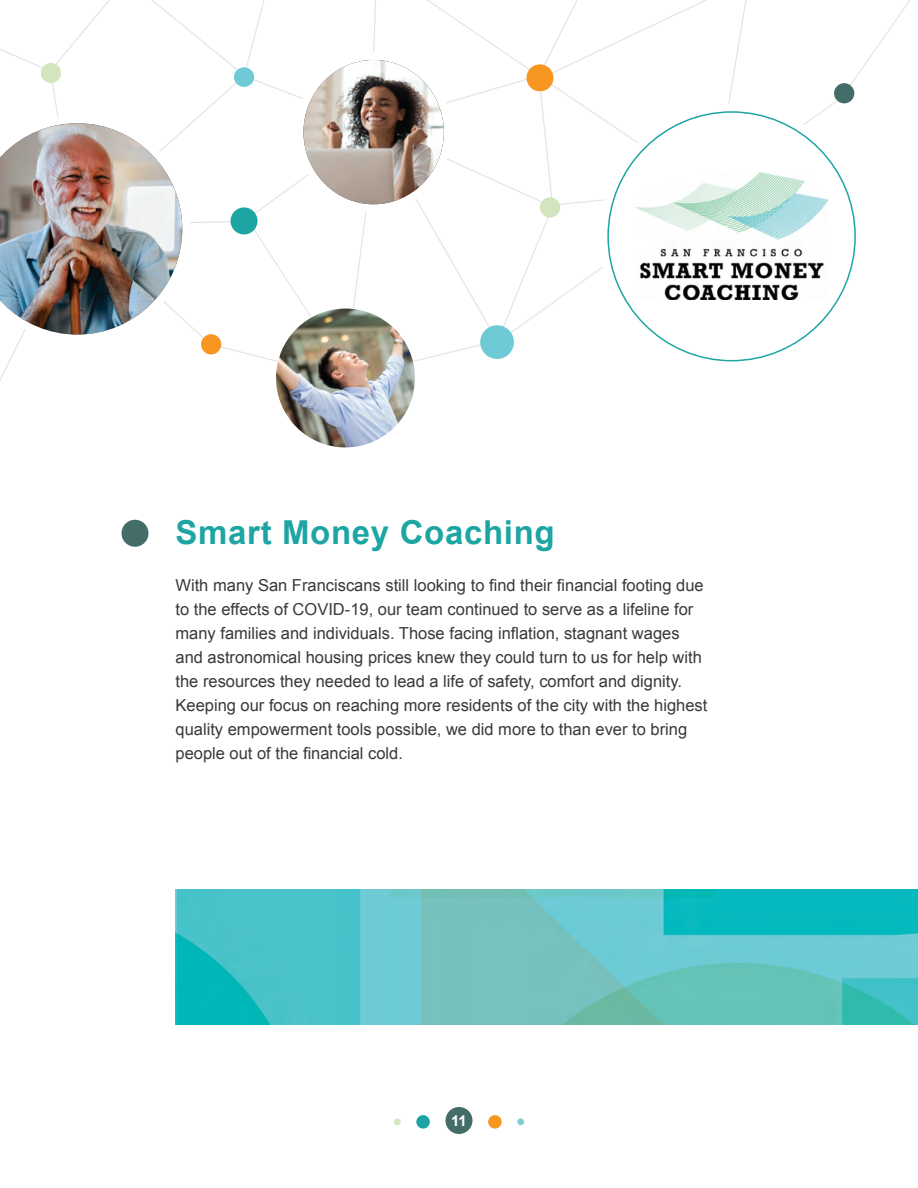
<style>
.page{position:relative;width:918px;height:1188px;background:#fff}
.page>*{position:absolute;margin:0;border:0;box-sizing:border-box;transform-origin:0 0}
.t1{font:700 33px "Arial";letter-spacing:.02em;color:#1da5a3}
.t2{font:16.5px/24px "Arial";color:#393939}
.t3{font:700 15px "Arial";color:#fff}
</style>
<div class="page">
<div style="left:446px;top:1107px;width:26px;height:27px;background:#446d69;border-radius:50%"></div>
<div style="left:488px;top:1115px;width:14px;height:14px;background:#f79722;border-radius:50%"></div>
<div style="left:517px;top:1118px;width:7px;height:7px;background:#7dcfd4;border-radius:50%"></div>
<div style="left:416px;top:1115px;width:14px;height:14px;background:#1da5a3;border-radius:50%"></div>
<div style="left:394px;top:1118px;width:7px;height:7px;background:#d2e5be;border-radius:50%"></div>
<svg style="left:0;top:0;width:911px;height:412px"></svg>
<div style="left:480px;top:325px;width:34px;height:34px;background:#6ecbd6;border-radius:50%"></div>
<div style="left:526px;top:64px;width:27px;height:27px;background:#f79722;border-radius:50%"></div>
<div style="left:234px;top:67px;width:20px;height:20px;background:#6ecbd6;border-radius:50%"></div>
<div style="left:834px;top:83px;width:20px;height:20px;background:#446d69;border-radius:50%"></div>
<div style="left:540px;top:197px;width:20px;height:21px;background:#d2e5be;border-radius:50%"></div>
<div style="left:41px;top:63px;width:20px;height:20px;background:#d2e5be;border-radius:50%"></div>
<img style="left:276px;top:309px;width:139px;height:138px;border-radius:69px">
<div style="left:231px;top:207px;width:27px;height:27px;background:#1da5a3;border-radius:50%"></div>
<div style="left:201px;top:334px;width:20px;height:20px;background:#f79722;border-radius:50%"></div>
<div style="left:608px;top:112px;width:247px;height:249px;background:#fff;border-radius:50%"></div>
<img style="left:635px;top:173px;width:193px;height:127px">
<div style="left:122px;top:520px;width:26px;height:27px;background:#446d69;border-radius:50%"></div>
<img style="left:176px;top:890px;width:742px;height:135px">
<h1 class="t1" style="left:176px;top:510px;width:381px">Smart Money Coaching</h1>
<p class="t2" style="left:176px;top:574px;width:533px">With many San Franciscans still looking to find their financial footing due to the effects of COVID-19, our team continued to serve as a lifeline for many families and individuals. Those facing inflation, stagnant wages and astronomical housing prices knew they could turn to us for help with the resources they needed to lead a life of safety, comfort and dignity.<br>Keeping our focus on reaching more residents of the city with the highest quality empowerment tools possible, we did more to than ever to bring people out of the financial cold.</p>
<p class="t3" style="left:451px;top:1111px;width:17px">11</p>
</div>
